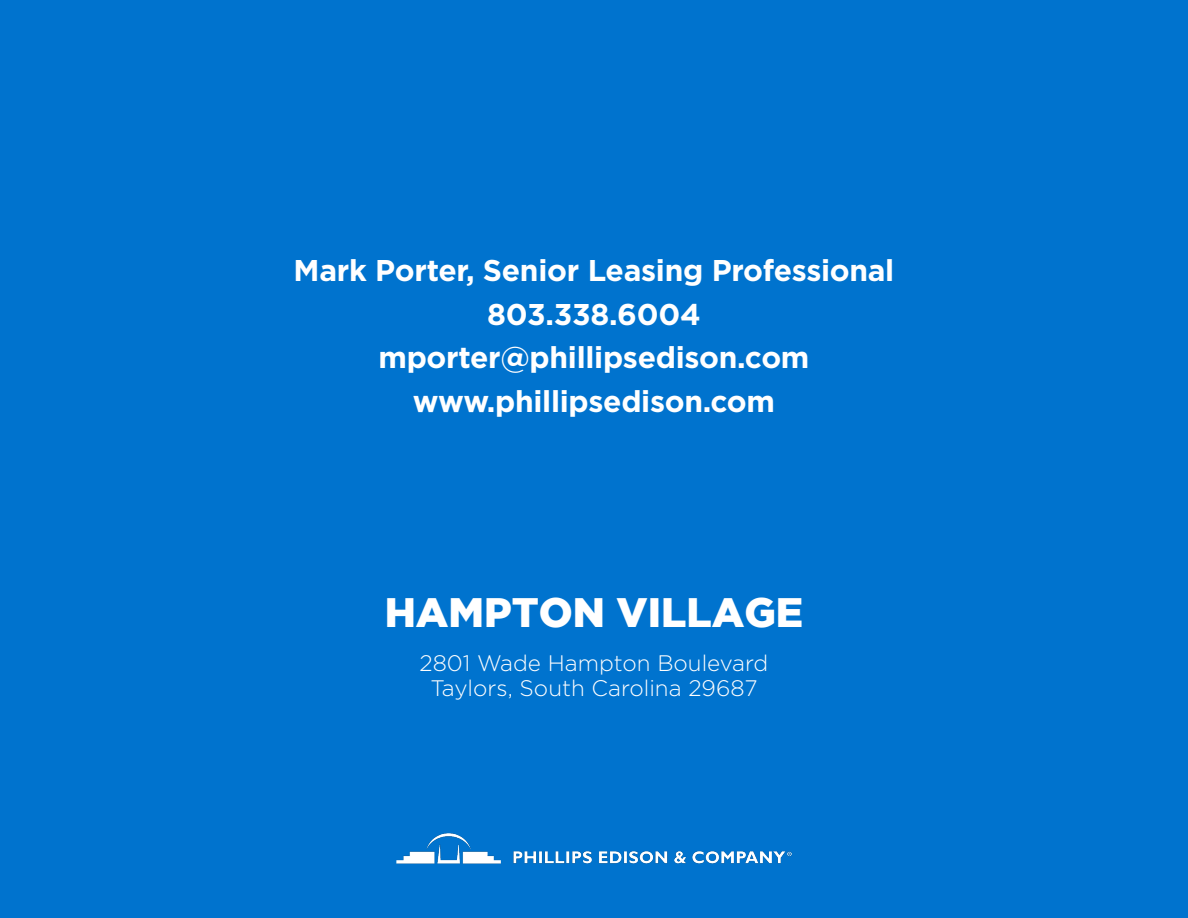
<style>
.page{position:relative;width:1188px;height:918px;background:#0073ce}
.page>*{position:absolute;margin:0;border:0;box-sizing:border-box;transform-origin:0 0}
.t1{font:900 41.1px "Gotham";color:#fff}
.t2{font:700 30px/43.5px "Gotham";letter-spacing:-.01em;color:#fff;text-align:center}
.t3{font:300 22.5px "Gotham";color:#fff}
</style>
<div class="page">
<img style="left:396px;top:833px;width:396px;height:31px">
<p class="t2" style="left:294px;top:248px;width:602px">Mark Porter, Senior Leasing Professional<br>803.338.6004 mporter@phillipsedison.com www.phillipsedison.com</p>
<p class="t1" style="left:385px;top:589px;width:420px">HAMPTON VILLAGE</p>
<p class="t3" style="left:420px;top:651px;width:350px">2801 Wade Hampton Boulevard</p>
<p class="t3" style="left:430px;top:676px;width:329px">Taylors, South Carolina 29687</p>
</div>
